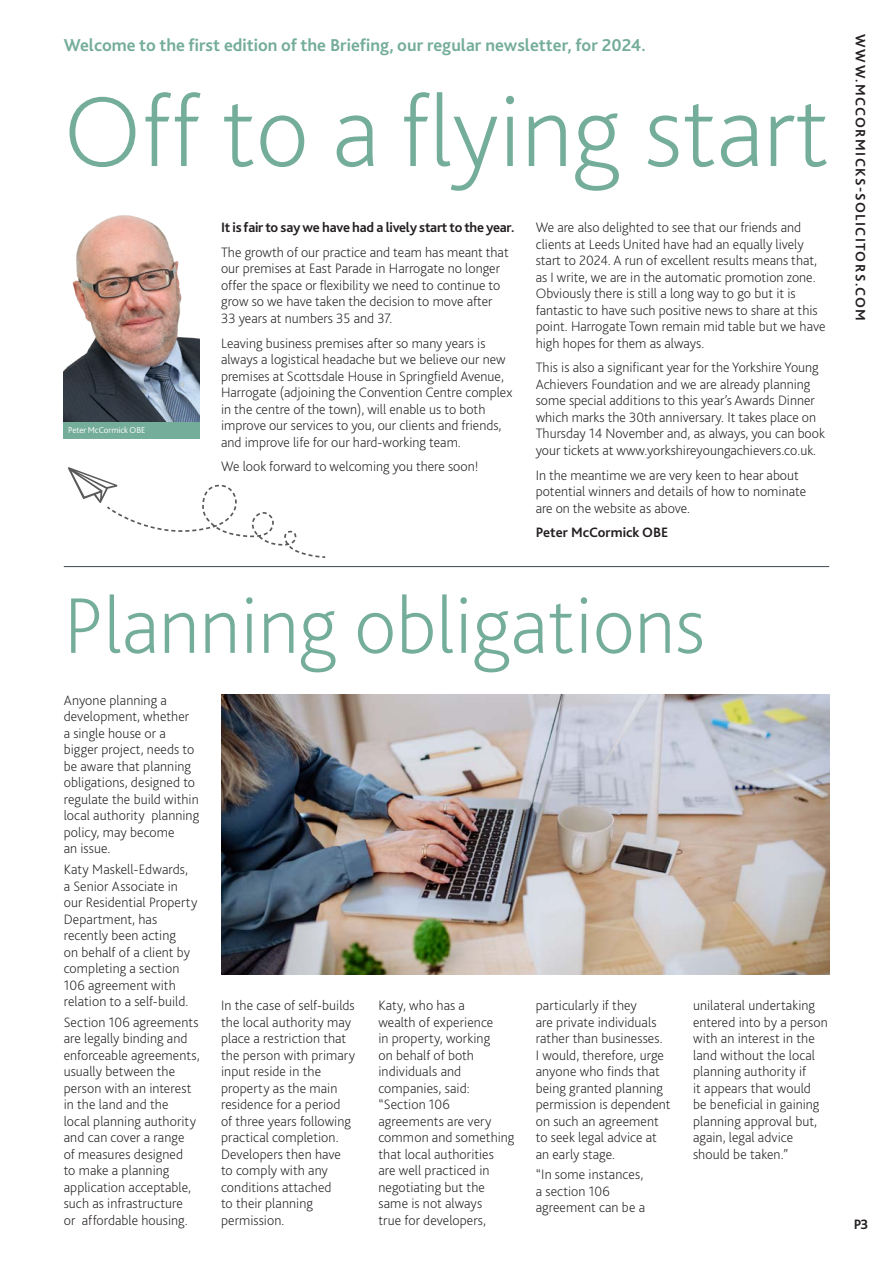
<style>
.page{position:relative;width:893px;height:1263px;background:#fff}
.page>*{position:absolute;margin:0;border:0;box-sizing:border-box;transform-origin:0 0}
.t1{font:200 104.25px "Bliss 2";color:#74ad99}
.t2{font:200 82.5px "Bliss 2";color:#74ad99}
.t3{font:700 18px "Bliss 2";color:#74ad99}
.t4{font:200 14.25px/16.5px "Bliss 2";color:#231f20}
.t5{font:700 14.25px "Bliss 2";letter-spacing:-.02em;color:#231f20}
.t6{font:700 14.25px "Bliss 2";letter-spacing:.095em;color:#231f20}
.t7{font:700 14.25px "Bliss 2";color:#231f20}
.Body_Copy{font:300 9px "Bliss 2";letter-spacing:-.005em;color:#fff}
</style>
<div class="page">
<img style="left:64px;top:215px;width:136px;height:207px">
<div style="left:64px;top:422px;width:136px;height:16px;background:#74ad99"></div>
<hr style="left:64px;top:566px;width:765px;height:1px;background:#40494f">
<img style="left:221px;top:694px;width:608px;height:281px">
<svg style="left:68px;top:467px;width:257px;height:91px"></svg>
<p class="t3" style="left:64px;top:33px;width:583px">Welcome to the first edition of the Briefing, our regular newsletter, for 2024.</p>
<p class="t1" style="left:64px;top:67px;width:767px">Off to a flying start</p>
<p class="t5" style="left:221px;top:218px;width:295px">It is fair to say we have had a lively start to the year.</p>
<p class="t4" style="left:221px;top:244px;width:289px">The growth of our practice and team has meant that our premises at East Parade in Harrogate no longer offer the space or flexibility we need to continue to grow so we have taken the decision to move after 33 years at numbers 35 and 37.</p>
<p class="t4" style="left:221px;top:334px;width:293px">Leaving business premises after so many years is always a logistical headache but we believe our new premises at Scottsdale House in Springfield Avenue, Harrogate (adjoining the Convention Centre complex in the centre of the town), will enable us to both improve our services to you, our clients and friends, and improve life for our hard-working team.</p>
<p class="t4" style="left:221px;top:458px;width:259px">We look forward to welcoming you there soon!</p>
<p class="t4" style="left:536px;top:219px;width:291px">We are also delighted to see that our friends and clients at Leeds United have had an equally lively start to 2024. A run of excellent results means that, as I write, we are in the automatic promotion zone.<br>Obviously there is still a long way to go but it is fantastic to have such positive news to share at this point. Harrogate Town remain mid table but we have high hopes for them as always.</p>
<p class="t4" style="left:536px;top:359px;width:291px">This is also a significant year for the Yorkshire Young Achievers Foundation and we are already planning some special additions to this year’s Awards Dinner which marks the 30th anniversary. It takes place on Thursday 14 November and, as always, you can book your tickets at www.yorkshireyoungachievers.co.uk.</p>
<p class="t4" style="left:536px;top:466px;width:272px">In the meantime we are very keen to hear about potential winners and details of how to nominate are on the website as above.</p>
<p class="t7" style="left:536px;top:524px;width:134px">Peter McCormick OBE</p>
<p class="Body_Copy" style="left:68px;top:424px;width:79px">Peter McCormick OBE</p>
<p class="t2" style="left:64px;top:574px;width:643px">Planning obligations</p>
<p class="t4" style="left:64px;top:692px;width:137px">Anyone planning a development, whether<br>a single house or a bigger project, needs to be aware that planning obligations, designed to regulate the build within local authority planning policy, may become<br>an issue.</p>
<p class="t4" style="left:64px;top:861px;width:135px">Katy Maskell-Edwards, a Senior Associate in our Residential Property<br>Department, has recently been acting<br>on behalf of a client by completing a section<br>106 agreement with relation to a self-build.</p>
<p class="t4" style="left:64px;top:1014px;width:137px">Section 106 agreements are legally binding and enforceable agreements, usually between the person with an interest in the land and the<br>local planning authority and can cover a range<br>of measures designed<br>to make a planning application acceptable, such as infrastructure<br>or affordable housing.</p>
<p class="t4" style="left:221px;top:997px;width:136px">In the case of self-builds the local authority may place a restriction that the person with primary input reside in the property as the main residence for a period<br>of three years following practical completion.<br>Developers then have to comply with any conditions attached<br>to their planning permission.</p>
<p class="t4" style="left:378px;top:997px;width:138px">Katy, who has a<br>wealth of experience<br>in property, working<br>on behalf of both individuals and companies, said: “Section 106 agreements are very common and something that local authorities are well practiced in negotiating but the same is not always<br>true for developers,</p>
<p class="t4" style="left:536px;top:997px;width:136px">particularly if they<br>are private individuals rather than businesses.<br>I would, therefore, urge anyone who finds that being granted planning permission is dependent on such an agreement to seek legal advice at an early stage.</p>
<p class="t4" style="left:693px;top:997px;width:136px">unilateral undertaking entered into by a person with an interest in the land without the local planning authority if<br>it appears that would be beneficial in gaining planning approval but, again, legal advice should be taken.”</p>
<p class="t4" style="left:536px;top:1166px;width:111px">“In some instances, a section 106 agreement can be a</p>
<p class="t6" style="left:869px;top:34px;width:289px;rotate:90deg">WWW.MCCORMICKS-SOLICITORS.COM</p>
<p class="t7" style="left:854px;top:1215px;width:16px">P3</p>
</div>
